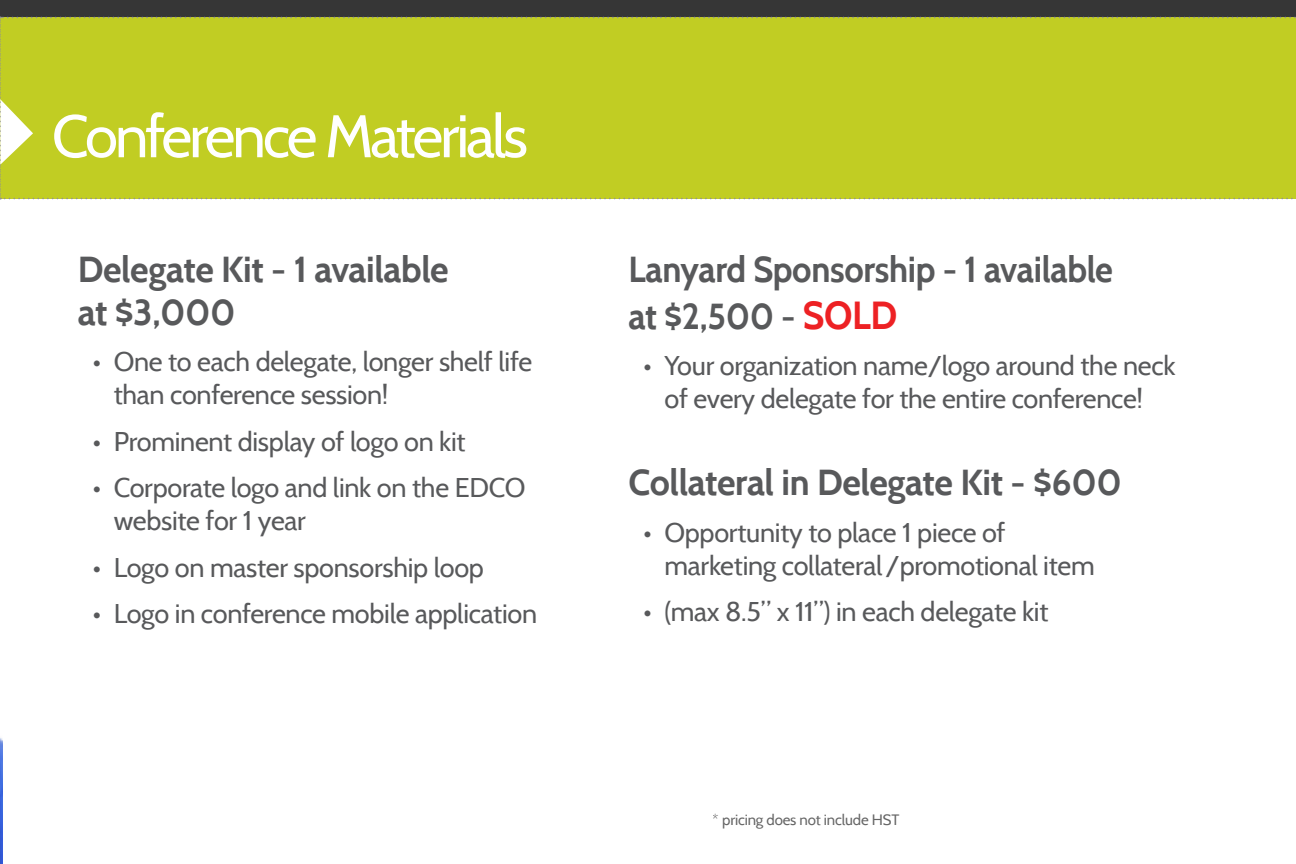
<style>
.page{position:relative;width:1296px;height:864px;background:#fff}
.page>*{position:absolute;margin:0;border:0;box-sizing:border-box;transform-origin:0 0}
.t1{font:60px "Cabin";letter-spacing:-.05em;color:#fff}
.t2{font:700 36px/43.2px "Cabin";letter-spacing:-.01em;color:#58595b}
.t3{font:700 36px/46.8px "Cabin";letter-spacing:-.01em;color:#58595b;scale:.96 1}
.t4{font:27px/33px "Cabin";letter-spacing:-.01em;color:#58595b}
.t5{font:15px "Cabin";letter-spacing:-.01em;color:#000}
.s1{font-size:39px;color:#ed2124}
</style>
<div class="page">
<img style="left:0;top:738px;width:2px;height:126px">
<div style="left:0;top:0;width:1296px;height:17px;background:#363636"></div>
<div style="left:0;top:17px;width:1296px;height:182px;background:#c1cd23"></div>
<h1 class="t1" style="left:52px;top:99px;width:478px">Conference Materials</h1>
<h2 class="t2" style="left:78px;top:247px;width:373px">Delegate Kit - 1 available at $3,000</h2>
<p class="t4" style="left:114px;top:345px;width:420px;text-indent:-21px">• One to each delegate, longer shelf life than conference session!</p>
<p class="t4" style="left:93px;top:425px;width:374px">• Prominent display of logo on kit</p>
<p class="t4" style="left:114px;top:471px;width:413px;text-indent:-21px">• Corporate logo and link on the EDCO website for 1 year</p>
<p class="t4" style="left:93px;top:551px;width:393px">• Logo on master sponsorship loop</p>
<p class="t4" style="left:93px;top:597px;width:446px">• Logo in conference mobile application</p>
<h2 class="t3" style="left:629px;top:246px;width:506px">Lanyard Sponsorship - 1 available at $2,500 - <span class="s1">SOLD</span></h2>
<p class="t4" style="left:644px;top:349px;width:533px;text-align:center">• Your organization name/logo around the neck of every delegate for the entire conference!</p>
<h2 class="t2" style="left:629px;top:461px;width:495px">Collateral in Delegate Kit - $600</h2>
<p class="t4" style="left:665px;top:516px;width:432px;text-indent:-21px">• Opportunity to place 1 piece of marketing collateral / promotional item</p>
<p class="t4" style="left:644px;top:595px;width:406px">• (max 8.5” x 11”) in each delegate kit</p>
<p class="t5" style="left:713px;top:811px;width:188px">* pricing does not include HST</p>
</div>
